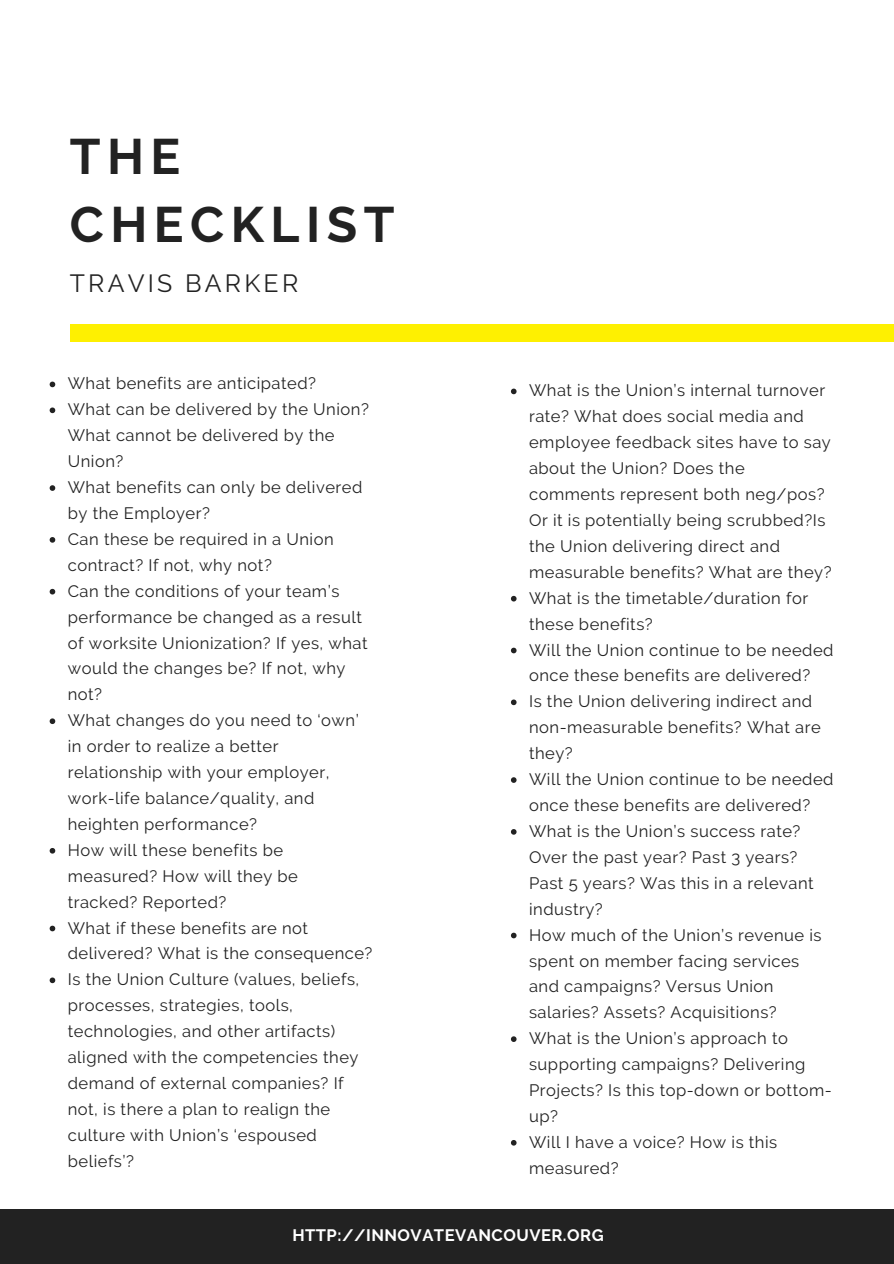
<style>
.page{position:relative;width:894px;height:1264px;background:#fff}
.page>*{position:absolute;margin:0;border:0;box-sizing:border-box;transform-origin:0 0}
.t1{font:700 49.65px/68.7px "Raleway";letter-spacing:.13em;color:#222}
.t2{font:24.9px "Raleway";letter-spacing:.13em;color:#222}
.t3{font:16.5px/26px "Raleway";letter-spacing:.03em;color:#222}
.t4{font:700 16.5px "Raleway";letter-spacing:.03em;color:#fff}
</style>
<div class="page">
<svg style="left:50px;top:381px;width:5px;height:6px"></svg>
<svg style="left:50px;top:407px;width:5px;height:6px"></svg>
<svg style="left:50px;top:485px;width:5px;height:6px"></svg>
<svg style="left:50px;top:537px;width:5px;height:5px"></svg>
<svg style="left:50px;top:589px;width:5px;height:5px"></svg>
<svg style="left:50px;top:718px;width:5px;height:6px"></svg>
<svg style="left:50px;top:848px;width:5px;height:5px"></svg>
<svg style="left:50px;top:925px;width:5px;height:6px"></svg>
<svg style="left:50px;top:977px;width:5px;height:6px"></svg>
<div style="left:70px;top:324px;width:823px;height:17px;background:#fef001"></div>
<svg style="left:511px;top:388px;width:5px;height:6px"></svg>
<svg style="left:511px;top:596px;width:5px;height:5px"></svg>
<svg style="left:511px;top:647px;width:5px;height:6px"></svg>
<svg style="left:511px;top:699px;width:5px;height:6px"></svg>
<svg style="left:511px;top:777px;width:5px;height:5px"></svg>
<svg style="left:511px;top:829px;width:5px;height:5px"></svg>
<svg style="left:511px;top:932px;width:5px;height:6px"></svg>
<svg style="left:511px;top:1036px;width:5px;height:5px"></svg>
<svg style="left:511px;top:1140px;width:5px;height:5px"></svg>
<div style="left:0;top:1209px;width:893px;height:54px;background:#222"></div>
<h1 class="t1" style="left:70px;top:122px;width:326px">THE<br>CHECKLIST</h1>
<h2 class="t2" style="left:70px;top:268px;width:230px">TRAVIS BARKER</h2>
<p class="t3" style="left:68px;top:370px;width:306px">What benefits are anticipated?<br>What can be delivered by the Union?<br>What cannot be delivered by the<br>Union?<br>What benefits can only be delivered by the Employer?<br>Can these be required in a Union contract? If not, why not?<br>Can the conditions of your team’s performance be changed as a result of worksite Unionization? If yes, what would the changes be? If not, why not?<br>What changes do you need to ‘own’ in order to realize a better relationship with your employer, work-life balance/quality, and heighten performance?<br>How will these benefits be measured? How will they be<br>tracked? Reported?<br>What if these benefits are not delivered? What is the consequence?<br>Is the Union Culture (values, beliefs, processes, strategies, tools, technologies, and other artifacts) aligned with the competencies they demand of external companies? If not, is there a plan to realign the culture with Union’s ‘espoused beliefs’?</p>
<p class="t3" style="left:529px;top:377px;width:306px">What is the Union’s internal turnover rate? What does social media and employee feedback sites have to say about the Union? Does the comments represent both neg/pos?<br>Or it is potentially being scrubbed?Is the Union delivering direct and measurable benefits? What are they?<br>What is the timetable/duration for these benefits?<br>Will the Union continue to be needed once these benefits are delivered?<br>Is the Union delivering indirect and non-measurable benefits? What are they?<br>Will the Union continue to be needed once these benefits are delivered?<br>What is the Union’s success rate?<br>Over the past year? Past 3 years?<br>Past 5 years? Was this in a relevant industry?<br>How much of the Union’s revenue is spent on member facing services<br>and campaigns? Versus Union salaries? Assets? Acquisitions?<br>What is the Union’s approach to supporting campaigns? Delivering<br>Projects? Is this top-down or bottom&shy;up?<br>Will I have a voice? How is this measured?</p>
<p class="t4" style="left:292px;top:1225px;width:313px">HTTP://INNOVATEVANCOUVER.ORG</p>
</div>
